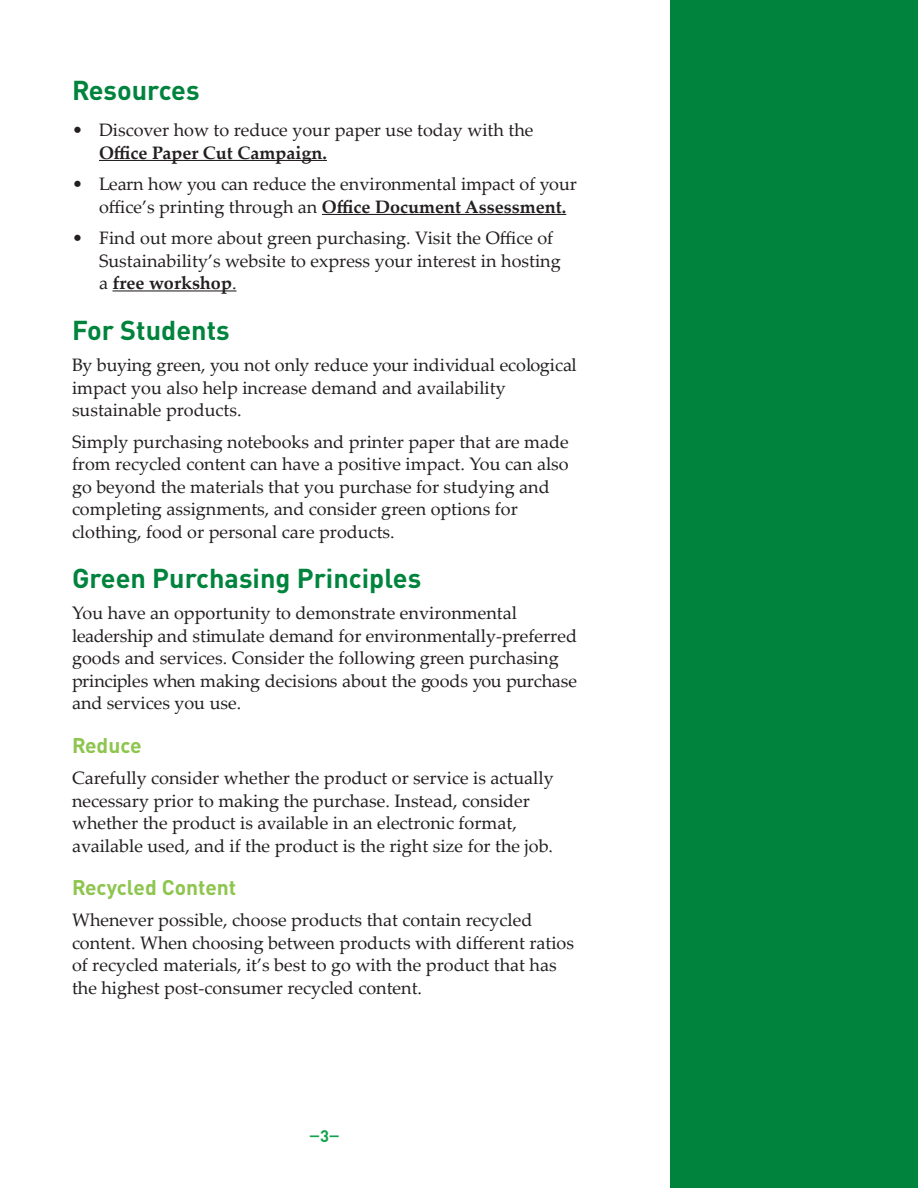
<style>
.page{position:relative;width:918px;height:1188px;background:#fff}
.page>*{position:absolute;margin:0;border:0;box-sizing:border-box;transform-origin:0 0}
.Sub_Heading{font:700 27px "DIN Pro";color:#00843d}
.Sub-sub_heading{font:700 21px "DIN Pro";color:#8dc54e}
.Body_Text{font:18px/22.5px "Palatino Linotype";color:#231f20}
.t1{font:16.5px "Museo 700";color:#12a24d}
.s1{font-weight:700}
.s2{font-family:"DIN Pro";font-weight:700}
</style>
<div class="page">
<div style="left:670px;top:0;width:247px;height:1188px;background:#00843d"></div>
<hr style="left:99px;top:160px;width:228px;height:1px;background:#231f20">
<hr style="left:322px;top:214px;width:244px;height:1px;background:#231f20">
<hr style="left:112px;top:290px;width:125px;height:1px;background:#231f20">
<p class="Sub_Heading" style="left:72px;top:68px;width:129px">Resources</p>
<p class="Body_Text" style="left:99px;top:118px;width:436px;text-indent:-27px">• Discover how to reduce your paper use today with the<br><span class="s1">Office Paper Cut Campaign.</span></p>
<p class="Body_Text" style="left:99px;top:172px;width:479px;text-indent:-27px">• Learn how you can reduce the environmental impact of your office’s printing through an <span class="s1">Office Document Assessment.</span></p>
<p class="Body_Text" style="left:99px;top:226px;width:463px;text-indent:-27px">• Find out more about green purchasing. Visit the Office of<br>Sustainability’s website to express your interest in hosting a <span class="s1">free workshop</span>.</p>
<p class="Sub_Heading" style="left:72px;top:307px;width:159px">For Students</p>
<p class="Body_Text" style="left:72px;top:353px;width:506px">By buying green, you not only reduce your individual ecological impact you also help increase demand and availability sustainable products.</p>
<p class="Body_Text" style="left:72px;top:429px;width:498px">Simply purchasing notebooks and printer paper that are made from recycled content can have a positive impact. You can also go beyond the materials that you purchase for studying and completing assignments, and consider green options for clothing, food or personal care products.</p>
<p class="Sub_Heading" style="left:72px;top:556px;width:351px">Green Purchasing Principles</p>
<p class="Body_Text" style="left:72px;top:601px;width:507px">You have an opportunity to demonstrate environmental leadership and stimulate demand for environmentally-preferred goods and services. Consider the following green purchasing principles when making decisions about the goods you purchase and services you use.</p>
<p class="Sub-sub_heading" style="left:72px;top:728px;width:71px">Reduce</p>
<p class="Body_Text" style="left:72px;top:766px;width:483px">Carefully consider whether the product or service is actually necessary prior to making the purchase. Instead, consider whether the product is available in an electronic format, available used, and if the product is the right size for the job.</p>
<p class="Sub-sub_heading" style="left:72px;top:870px;width:166px">Recycled Content</p>
<p class="Body_Text" style="left:72px;top:908px;width:504px">Whenever possible, choose products that contain recycled content. When choosing between products with different ratios of recycled materials, it’s best to go with the product that has the highest post-consumer recycled content.</p>
<p class="t1" style="left:309px;top:1127px;width:32px">–<span class="s2">3</span>–</p>
</div>
